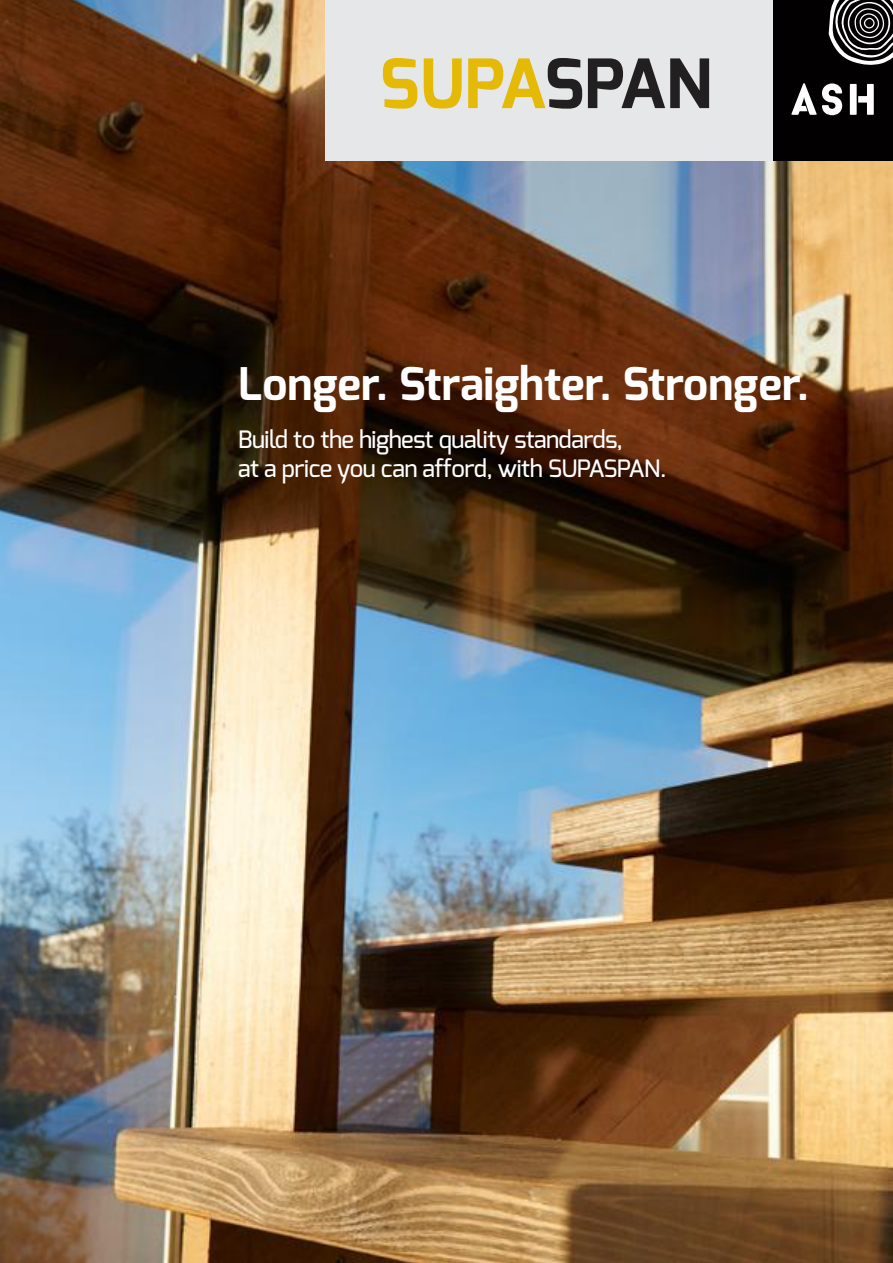
<style>
.page{position:relative;width:893px;height:1263px;background:#fff}
.page>*{position:absolute;margin:0;border:0;box-sizing:border-box;transform-origin:0 0}
.t1{font:700 67.8px "Exo";color:#e4ba06}
.t2{font:700 45px "Exo";color:#fff}
.t3{font:500 24px/28.8px "Exo";letter-spacing:-.02em;color:#fff}
.s1{color:#221f20}
</style>
<div class="page">
<img style="left:0;top:0;width:893px;height:1263px">
<div style="left:325px;top:0;width:448px;height:161px;background:#e6e7e8"></div>
<div style="left:773px;top:0;width:120px;height:161px;background:#020000"></div>
<svg style="left:829px;top:0;width:64px;height:65px"></svg>
<svg style="left:791px;top:83px;width:51px;height:32px"></svg>
<svg style="left:850px;top:84px;width:24px;height:31px"></svg>
<h1 class="t1" style="left:380px;top:40px;width:334px">SUPA<span class="s1">SPAN</span></h1>
<h2 class="t2" style="left:238px;top:355px;width:572px">Longer. Straighter. Stronger.</h2>
<p class="t3" style="left:238px;top:425px;width:430px">Build to the highest quality standards,<br>at a price you can afford, with SUPASPAN.</p>
</div>
